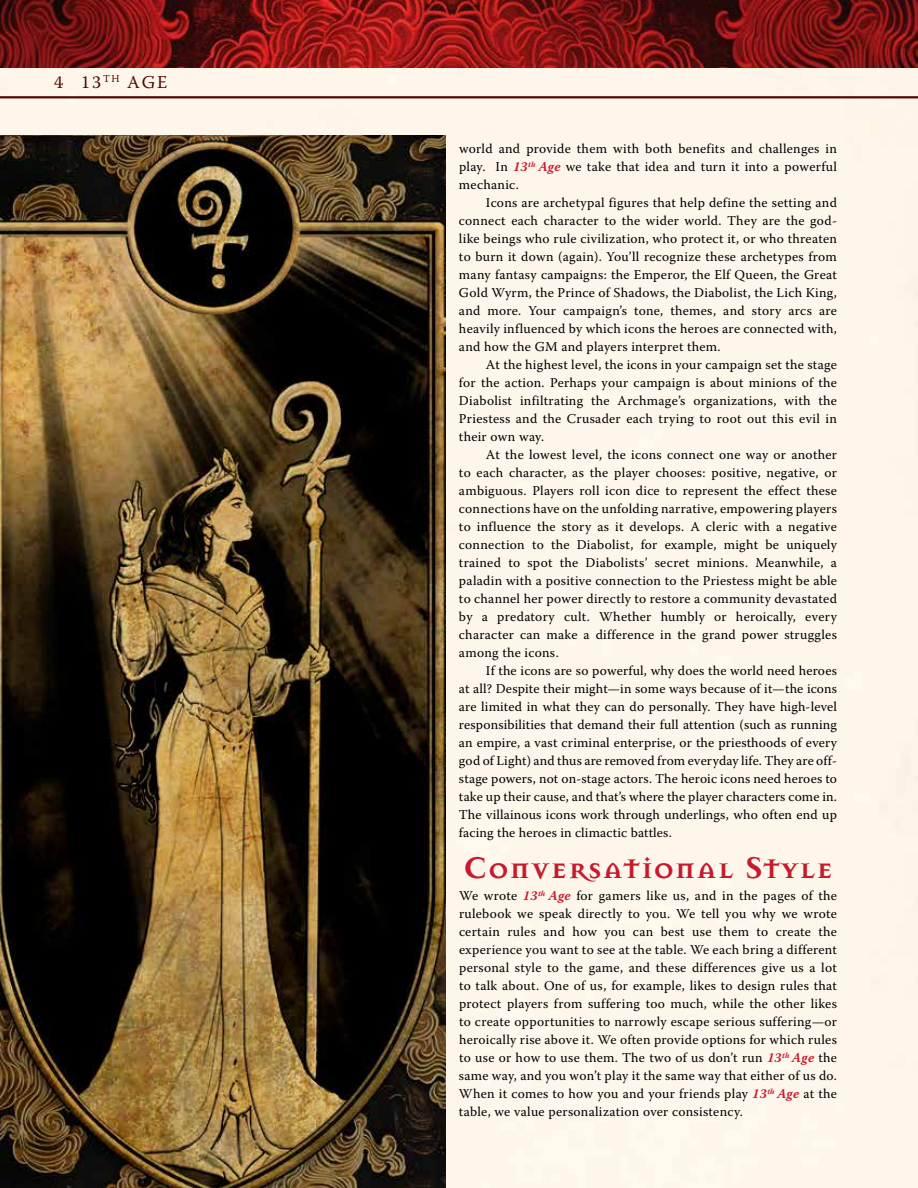
<style>
.page{position:relative;width:918px;height:1188px;background:#fff}
.page>*{position:absolute;margin:0;border:0;box-sizing:border-box;transform-origin:0 0}
.t1{font:700 33px "Mason Serif";letter-spacing:.02em;color:#c61a2d}
.t2{font:18px "Warnock Pro";color:#4f0904}
.t3{font:13.5px/18px "Warnock Pro";letter-spacing:.02em;color:#000;text-align:justify}
.s1{font-weight:700;font-style:italic;color:#c61a2d}
</style>
<div class="page">
<hr style="left:0;top:96px;width:918px;height:2px;background:#4f0904">
<img style="left:0;top:0;width:918px;height:68px">
<img style="left:0;top:135px;width:446px;height:1053px">
<h2 class="t2" style="left:54px;top:72px;width:115px">4 13<sup>TH</sup> AGE</h2>
<p class="t3" style="left:459px;top:139px;width:380px">world and provide them with both benefits and challenges in play. In <span class="s1">13</span><sup>th</sup> <span class="s1">Age</span> we take that idea and turn it into a powerful mechanic.</p>
<p class="t3" style="left:459px;top:193px;width:380px;text-indent:27px">Icons are archetypal figures that help define the setting and connect each character to the wider world. They are the god&shy;like beings who rule civilization, who protect it, or who threaten to burn it down (again). You’ll recognize these archetypes from many fantasy campaigns: the Emperor, the Elf Queen, the Great Gold Wyrm, the Prince of Shadows, the Diabolist, the Lich King, and more. Your campaign’s tone, themes, and story arcs are heavily influenced by which icons the heroes are connected with, and how the GM and players interpret them.</p>
<p class="t3" style="left:459px;top:355px;width:380px;text-indent:27px">At the highest level, the icons in your campaign set the stage for the action. Perhaps your campaign is about minions of the Diabolist infiltrating the Archmage’s organizations, with the Priestess and the Crusader each trying to root out this evil in their own way.</p>
<p class="t3" style="left:459px;top:445px;width:380px;text-indent:27px">At the lowest level, the icons connect one way or another to each character, as the player chooses: positive, negative, or ambiguous. Players roll icon dice to represent the effect these connections have on the unfolding narrative, empowering players to influence the story as it develops. A cleric with a negative connection to the Diabolist, for example, might be uniquely trained to spot the Diabolists’ secret minions. Meanwhile, a paladin with a positive connection to the Priestess might be able to channel her power directly to restore a community devastated by a predatory cult. Whether humbly or heroically, every character can make a difference in the grand power struggles among the icons.</p>
<p class="t3" style="left:459px;top:661px;width:380px;text-indent:27px">If the icons are so powerful, why does the world need heroes at all? Despite their might—in some ways because of it—the icons are limited in what they can do personally. They have high-level responsibilities that demand their full attention (such as running an empire, a vast criminal enterprise, or the priesthoods of every god of Light) and thus are removed from everyday life. They are off&shy;stage powers, not on-stage actors. The heroic icons need heroes to take up their cause, and that’s where the player characters come in.<br>The villainous icons work through underlings, who often end up facing the heroes in climactic battles.</p>
<h1 class="t1" style="left:463px;top:848px;width:372px">Conversational Style</h1>
<p class="t3" style="left:459px;top:886px;width:380px">We wrote <span class="s1">13</span><sup>th</sup> <span class="s1">Age</span> for gamers like us, and in the pages of the rulebook we speak directly to you. We tell you why we wrote certain rules and how you can best use them to create the experience you want to see at the table. We each bring a different personal style to the game, and these differences give us a lot to talk about. One of us, for example, likes to design rules that protect players from suffering too much, while the other likes to create opportunities to narrowly escape serious suffering—or heroically rise above it. We often provide options for which rules to use or how to use them. The two of us don’t run <span class="s1">13</span><sup>th</sup> <span class="s1">Age</span> the same way, and you won’t play it the same way that either of us do.<br>When it comes to how you and your friends play <span class="s1">13</span><sup>th</sup> <span class="s1">Age</span> at the table, we value personalization over consistency.</p>
</div>
